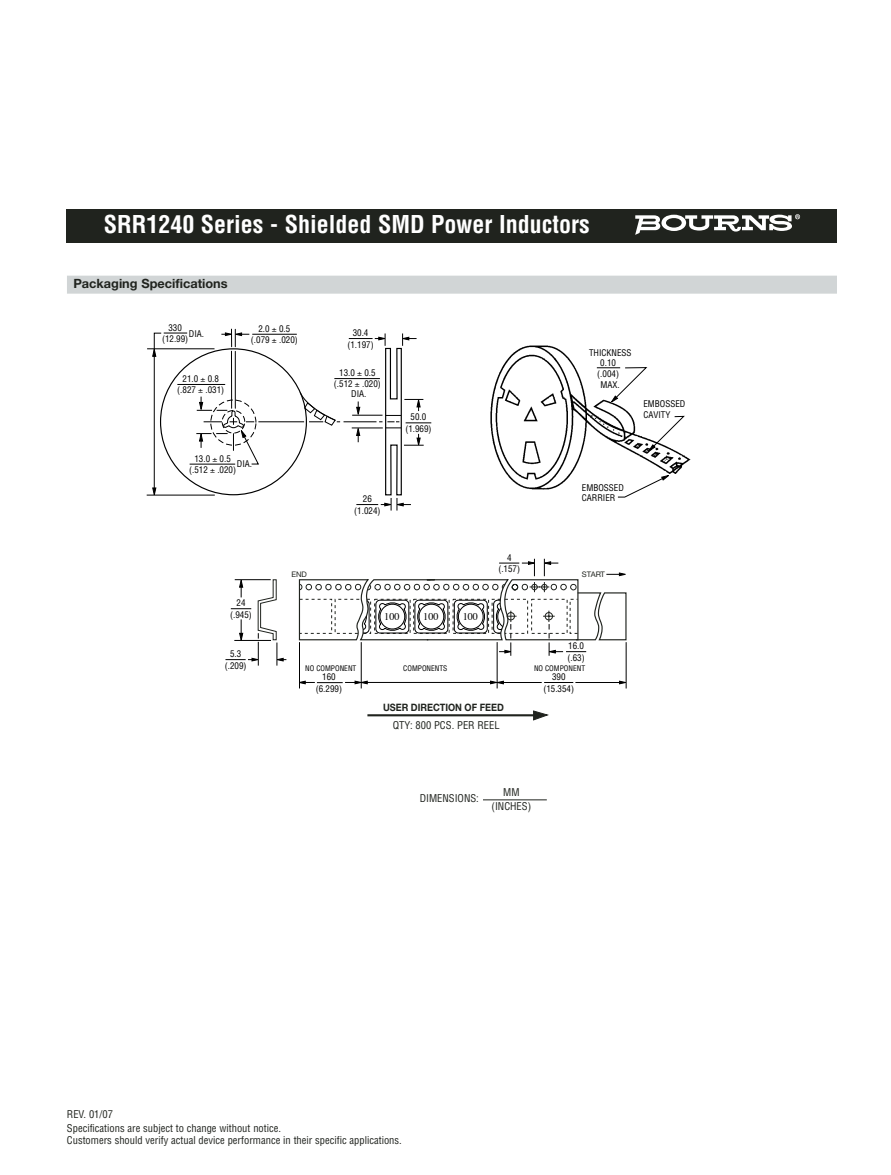
<style>
.page{position:relative;width:891px;height:1175px;background:#fff}
.page>*{position:absolute;margin:0;border:0;box-sizing:border-box;transform-origin:0 0}
.t1{font:700 condensed 24px "Helvetica";color:#fff}
.t2{font:700 12.75px "Helvetica Neue";color:#20231e}
.t3{font:condensed 10.5px/12px "Helvetica";color:#20231e}
.t4{font:700 10.2px "Helvetica Neue";color:#20231e;scale:.9 1}
.t5{font:10.2px "Times";color:#000}
.t6{font:condensed 9px/11.2px "Helvetica";color:#000;text-align:center}
.t7{font:7.65px "Helvetica Neue";color:#20231e}
.t8{font:condensed 7.5px "Helvetica";color:#000}
</style>
<div class="page">
<div style="left:67px;top:209px;width:770px;height:34px;background:#20231e"></div>
<svg style="left:635px;top:214px;width:165px;height:21px"></svg>
<hr style="left:231px;top:351px;width:1px;height:57px;background:#000">
<hr style="left:235px;top:351px;width:1px;height:57px;background:#000">
<svg style="left:221px;top:329px;width:28px;height:18px"></svg>
<hr style="left:252px;top:334px;width:45px;height:1px;background:#000">
<hr style="left:147px;top:348px;width:68px;height:1px;background:#000">
<hr style="left:147px;top:495px;width:68px;height:1px;background:#000">
<svg style="left:152px;top:332px;width:35px;height:164px"></svg>
<hr style="left:190px;top:464px;width:45px;height:1px;background:#000">
<hr style="left:334px;top:378px;width:46px;height:1px;background:#000">
<hr style="left:177px;top:384px;width:48px;height:1px;background:#000">
<hr style="left:258px;top:421px;width:46px;height:1px;background:#000">
<svg style="left:299px;top:391px;width:41px;height:35px"></svg>
<hr style="left:344px;top:421px;width:33px;height:1px;background:#000">
<img style="left:490px;top:345px;width:201px;height:145px">
<svg style="left:617px;top:474px;width:53px;height:24px"></svg>
<svg style="left:648px;top:415px;width:38px;height:37px"></svg>
<svg style="left:597px;top:367px;width:51px;height:36px"></svg>
<div style="left:67px;top:276px;width:770px;height:18px;background:#d1d5d6"></div>
<hr style="left:367px;top:714px;width:169px;height:2px;background:#20231e">
<svg style="left:533px;top:710px;width:15px;height:10px"></svg>
<hr style="left:299px;top:642px;width:1px;height:46px;background:#000">
<hr style="left:361px;top:642px;width:1px;height:46px;background:#000">
<hr style="left:497px;top:642px;width:1px;height:46px;background:#000">
<svg style="left:300px;top:680px;width:68px;height:4px"></svg>
<hr style="left:366px;top:682px;width:127px;height:1px;background:#000">
<svg style="left:619px;top:680px;width:7px;height:4px"></svg>
<hr style="left:575px;top:682px;width:46px;height:1px;background:#000">
<hr style="left:626px;top:642px;width:1px;height:46px;background:#000">
<svg style="left:490px;top:680px;width:14px;height:4px"></svg>
<hr style="left:502px;top:682px;width:40px;height:1px;background:#000">
<svg style="left:544px;top:682px;width:29px;height:1px"></svg>
<svg style="left:225px;top:579px;width:61px;height:86px"></svg>
<svg style="left:298px;top:559px;width:329px;height:97px"></svg>
<hr style="left:483px;top:799px;width:64px;height:1px;background:#20231e">
<svg style="left:349px;top:333px;width:82px;height:177px"></svg>
<svg style="left:196px;top:389px;width:64px;height:76px"></svg>
<h1 class="t1" style="left:104px;top:215px;width:488px">SRR1240 Series - Shielded SMD Power Inductors</h1>
<h2 class="t2" style="left:73px;top:279px;width:156px">Packaging Specifications</h2>
<p class="t6" style="left:162px;top:322px;width:28px">330 (12.99)</p>
<p class="t6" style="left:189px;top:328px;width:17px">DIA.</p>
<p class="t6" style="left:177px;top:374px;width:48px">21.0 0.8 (.827 .031)</p>
<p class="t6" style="left:251px;top:324px;width:48px">2.0 0.5 (.079 .020)</p>
<p class="t6" style="left:189px;top:453px;width:48px">13.0 0.5 (.512 .020)</p>
<p class="t6" style="left:237px;top:459px;width:17px">DIA.</p>
<p class="t6" style="left:347px;top:328px;width:28px">30.4 (1.197)</p>
<p class="t6" style="left:334px;top:368px;width:48px">13.0 0.5 (.512 .020)</p>
<p class="t6" style="left:351px;top:389px;width:17px">DIA.</p>
<p class="t6" style="left:354px;top:494px;width:28px">26 (1.024)</p>
<p class="t6" style="left:405px;top:412px;width:28px">50.0 (1.969)</p>
<p class="t6" style="left:589px;top:348px;width:44px">THICKNESS</p>
<p class="t6" style="left:600px;top:380px;width:21px">MAX.</p>
<p class="t6" style="left:597px;top:358px;width:23px">0.10 (.004)</p>
<p class="t6" style="left:643px;top:399px;width:43px;line-height:10.5px;text-align:left">EMBOSSED<br>CAVITY</p>
<p class="t6" style="left:582px;top:483px;width:43px;line-height:10.5px;text-align:left">EMBOSSED<br>CARRIER</p>
<p class="t6" style="left:230px;top:598px;width:23px">24 (.945)</p>
<p class="t6" style="left:225px;top:649px;width:23px">5.3 (.209)</p>
<p class="t7" style="left:291px;top:571px;width:17px">END</p>
<p class="t5" style="left:384px;top:612px;width:17px">100</p>
<p class="t5" style="left:423px;top:612px;width:17px">100</p>
<p class="t5" style="left:463px;top:612px;width:17px">100</p>
<p class="t6" style="left:498px;top:553px;width:23px">4 (.157)</p>
<p class="t7" style="left:582px;top:571px;width:25px">START</p>
<p class="t6" style="left:568px;top:641px;width:19px;text-align:left">16.0 (.63)</p>
<p class="t8" style="left:305px;top:665px;width:53px">NO COMPONENT</p>
<p class="t8" style="left:534px;top:665px;width:53px">NO COMPONENT</p>
<p class="t8" style="left:403px;top:665px;width:46px">COMPONENTS</p>
<p class="t6" style="left:316px;top:672px;width:28px">160 (6.299)</p>
<p class="t4" style="left:383px;top:703px;width:136px">USER DIRECTION OF FEED</p>
<p class="t3" style="left:393px;top:720px;width:108px">QTY: 800 PCS. PER REEL</p>
<p class="t6" style="left:543px;top:672px;width:32px">390 (15.354)</p>
<p class="t3" style="left:420px;top:792px;width:61px">DIMENSIONS:</p>
<p class="t3" style="left:492px;top:785px;width:41px;line-height:14.1px;text-align:center">MM (INCHES)</p>
<p class="t3" style="left:67px;top:1109px;width:47px">REV. 01/07</p>
<p class="t3" style="left:67px;top:1123px;width:336px">Specifications are subject to change without notice.<br>Customers should verify actual device performance in their specific applications.</p>
</div>
